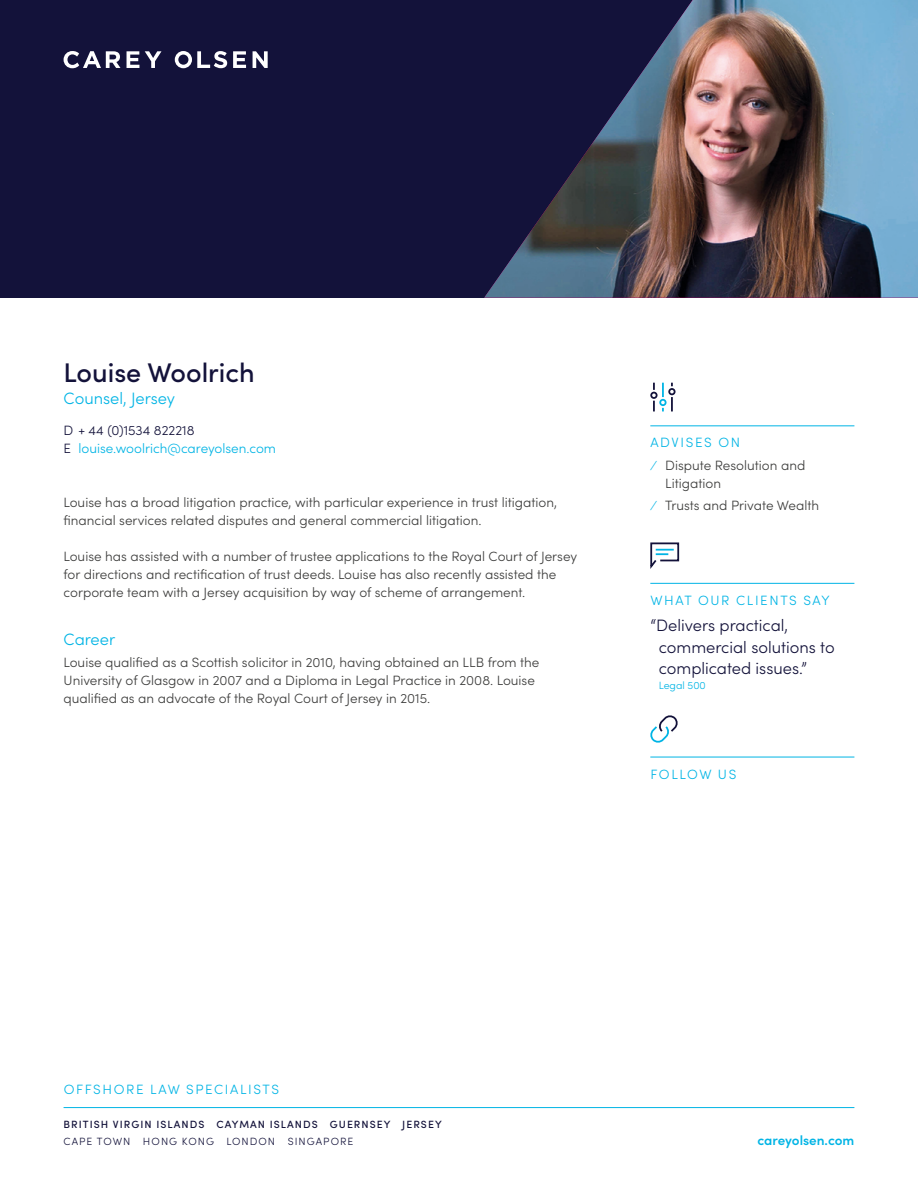
<style>
.page{position:relative;width:918px;height:1188px;background:#fff}
.page>*{position:absolute;margin:0;border:0;box-sizing:border-box;transform-origin:0 0}
.t1{font:500 27px "Sofia Pro";color:#13123a}
.t2{font:300 16.5px/21.6px "Sofia Pro";color:#13123a}
.t3{font:300 16.5px "Sofia Pro";color:#00b4e5}
.t4{font:300 13.5px/18px "Sofia Pro";color:#3c3c3b}
.t5{font:300 13.5px/18px "Sofia Pro";color:#00b4e5}
.t6{font:300 13.5px "Sofia Pro";letter-spacing:.12em;color:#00b4e5}
.t7{font:600 13.5px "Sofia Pro";color:#00b4e5}
.t8{font:300 13.5px "Sofia Pro";letter-spacing:.115em;color:#00b4e5}
.t9{font:500 10.5px "Sofia Pro";letter-spacing:.1em;color:#13123a}
.t10{font:300 10.5px "Sofia Pro";letter-spacing:.1em;color:#13123a}
.t11{font:300 10.5px "Sofia Pro";color:#00b4e5}
.s1{color:#13123a}
.s2{color:#00b4e5}
</style>
<div class="page">
<hr style="left:650px;top:425px;width:204px;height:1px;background:#00b4e5">
<hr style="left:650px;top:583px;width:204px;height:1px;background:#00b4e5">
<hr style="left:650px;top:757px;width:204px;height:1px;background:#00b4e5">
<svg style="left:650px;top:382px;width:26px;height:30px"></svg>
<svg style="left:650px;top:542px;width:30px;height:27px"></svg>
<svg style="left:650px;top:715px;width:28px;height:28px"></svg>
<hr style="left:64px;top:1107px;width:790px;height:1px;background:#00b4e5">
<div style="left:0;top:0;width:918px;height:298px;background:#13123a"></div>
<img style="left:484px;top:0;width:434px;height:298px">
<svg style="left:127px;top:51px;width:12px;height:17px"></svg>
<svg style="left:145px;top:51px;width:17px;height:17px"></svg>
<svg style="left:233px;top:51px;width:13px;height:17px"></svg>
<svg style="left:253px;top:51px;width:15px;height:17px"></svg>
<svg style="left:175px;top:51px;width:52px;height:17px"></svg>
<svg style="left:64px;top:51px;width:57px;height:17px"></svg>
<h1 class="t1" style="left:64px;top:353px;width:193px">Louise Woolrich</h1>
<p class="t3" style="left:64px;top:386px;width:113px">Counsel, Jersey</p>
<p class="t5" style="left:64px;top:421px;width:214px"><span class="s1">D + 44 (0)1534 822218<br>E</span> louise.woolrich@careyolsen.com</p>
<p class="t4" style="left:64px;top:493px;width:495px">Louise has a broad litigation practice, with particular experience in trust litigation, financial services related disputes and general commercial litigation.</p>
<p class="t4" style="left:64px;top:547px;width:515px">Louise has assisted with a number of trustee applications to the Royal Court of Jersey for directions and rectification of trust deeds. Louise has also recently assisted the corporate team with a Jersey acquisition by way of scheme of arrangement.</p>
<p class="t3" style="left:64px;top:627px;width:53px">Career</p>
<p class="t4" style="left:64px;top:653px;width:477px">Louise qualified as a Scottish solicitor in 2010, having obtained an LLB from the<br>University of Glasgow in 2007 and a Diploma in Legal Practice in 2008. Louise qualified as an advocate of the Royal Court of Jersey in 2015.</p>
<p class="t4" style="left:650px;top:431px;width:156px;line-height:22.5px"><span class="s2">ADVISES ON<br>⁄</span> Dispute Resolution and</p>
<p class="t4" style="left:652px;top:471px;width:168px;line-height:22.5px;text-indent:13px">Litigation<br><span class="s2">⁄</span> Trusts and Private Wealth</p>
<p class="t6" style="left:650px;top:590px;width:181px">WHAT OUR CLIENTS SAY</p>
<p class="t2" style="left:659px;top:614px;width:177px;text-indent:-8px">“Delivers practical, commercial solutions to complicated issues.”</p>
<p class="t11" style="left:659px;top:677px;width:48px">Legal 500</p>
<p class="t8" style="left:650px;top:764px;width:87px">FOLLOW US</p>
<p class="t6" style="left:64px;top:1080px;width:217px">OFFSHORE LAW SPECIALISTS</p>
<p class="t9" style="left:64px;top:1116px;width:380px">BRITISH VIRGIN ISLANDS CAYMAN ISLANDS GUERNSEY JERSEY</p>
<p class="t10" style="left:64px;top:1134px;width:291px">CAPE TOWN HONG KONG LONDON SINGAPORE</p>
<p class="t7" style="left:757px;top:1131px;width:98px">careyolsen.com</p>
</div>
